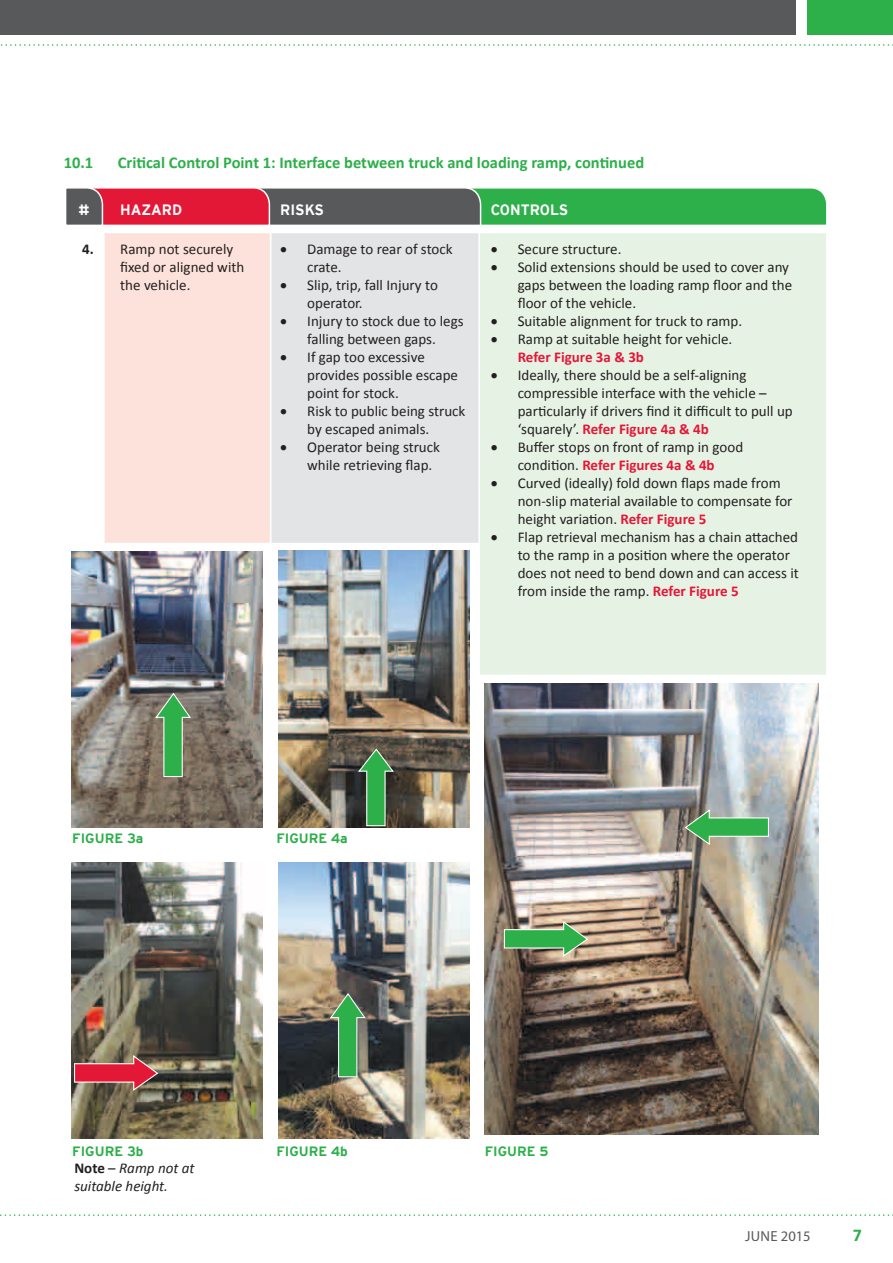
<style>
.page{position:relative;width:893px;height:1263px;background:#fff}
.page>*{position:absolute;margin:0;border:0;box-sizing:border-box;transform-origin:0 0}
.t1{font:700 18px "Calibri";color:#2daf4a}
.t2{font:700 16.5px "Calibri";color:#2daf4a}
.t3{font:15px/18px "Calibri";color:#231f20}
.t4{font:italic 15px/18px "Calibri";color:#231f20}
.t5{font:700 15px "Interstate";color:#fff;scale:.95 1}
.t6{font:700 15px "Interstate";color:#fff}
.t7{font:14.55px "Myriad Pro";letter-spacing:.01em;color:#58595b}
.t8{font:700 13.5px "Interstate";color:#2daf4a}
.s1{font-weight:700}
.s2{font-weight:700;color:#e31837}
.s3{font-weight:700;font-style:normal}
.s4{font-style:normal}
</style>
<div class="page">
<svg style="left:1px;top:44px;width:892px;height:2px"></svg>
<svg style="left:0;top:1214px;width:893px;height:2px"></svg>
<div style="left:808px;top:0;width:85px;height:34px;background:#2daf4a"></div>
<div style="left:0;top:0;width:795px;height:34px;background:#58595b"></div>
<div style="left:270px;top:232px;width:211px;height:312px;background:#e3e4e5;border:2px solid #fff"></div>
<div style="left:103px;top:232px;width:168px;height:312px;background:#fce2da;border:2px solid #fff"></div>
<div style="left:478px;top:232px;width:350px;height:444px;background:#e6f3e4;border:2px solid #fff"></div>
<svg style="left:66px;top:188px;width:761px;height:37px;background:#687651"></svg>
<img style="left:71px;top:551px;width:192px;height:276px">
<img style="left:71px;top:862px;width:192px;height:276px">
<img style="left:278px;top:551px;width:192px;height:276px">
<img style="left:278px;top:862px;width:192px;height:276px">
<img style="left:485px;top:684px;width:334px;height:450px">
<svg style="left:503px;top:920px;width:86px;height:37px;background:#73a16b"></svg>
<svg style="left:357px;top:747px;width:37px;height:80px;background:#457a4c"></svg>
<svg style="left:154px;top:692px;width:38px;height:86px;background:#669765"></svg>
<svg style="left:329px;top:992px;width:37px;height:86px;background:#568c5c"></svg>
<svg style="left:73px;top:1054px;width:86px;height:37px;background:#ab4f52"></svg>
<svg style="left:684px;top:808px;width:85px;height:37px;background:#75ad7d"></svg>
<p class="t2" style="left:64px;top:152px;width:31px">10.1</p>
<p class="t2" style="left:118px;top:152px;width:528px">Critical Control Point 1: Interface between truck and loading ramp, continued</p>
<p class="t6" style="left:78px;top:201px;width:13px">#</p>
<p class="t5" style="left:120px;top:201px;width:45px">HAZARD</p>
<p class="t5" style="left:280px;top:201px;width:20px">RISKS</p>
<p class="t5" style="left:491px;top:201px;width:21px">CONTROLS</p>
<p class="t3" style="left:120px;top:240px;width:126px;text-indent:-38px"><span class="s1">4.</span> Ramp not securely fixed or aligned with the vehicle.</p>
<p class="t3" style="left:307px;top:240px;width:147px;text-indent:-27px">• Damage to rear of stock crate.</p>
<p class="t3" style="left:491px;top:240px;width:132px">• Secure structure.</p>
<p class="t3" style="left:518px;top:258px;width:276px;text-indent:-27px">• Solid extensions should be used to cover any gaps between the loading ramp floor and the floor of the vehicle.</p>
<p class="t3" style="left:491px;top:312px;width:253px">• Suitable alignment for truck to ramp.</p>
<p class="t3" style="left:518px;top:330px;width:216px;text-indent:-27px">• Ramp at suitable height for vehicle.<br><span class="s2">Refer Figure 3a &amp; 3b</span></p>
<p class="t3" style="left:518px;top:366px;width:277px;text-indent:-27px">• Ideally, there should be a self-aligning compressible interface with the vehicle – particularly if drivers find it difficult to pull up ‘squarely’. <span class="s2">Refer Figure 4a &amp; 4b</span></p>
<p class="t3" style="left:491px;top:438px;width:254px;text-align:center">• Buffer stops on front of ramp in good condition. <span class="s2">Refer Figures 4a &amp; 4b</span></p>
<p class="t3" style="left:518px;top:474px;width:276px;text-indent:-27px">• Curved (ideally) fold down flaps made from non-slip material available to compensate for height variation. <span class="s2">Refer Figure 5</span></p>
<p class="t3" style="left:518px;top:528px;width:283px;text-indent:-27px">• Flap retrieval mechanism has a chain attached to the ramp in a position where the operator does not need to bend down and can access it from inside the ramp. <span class="s2">Refer Figure 5</span></p>
<p class="t3" style="left:307px;top:276px;width:132px;text-indent:-27px">• Slip, trip, fall Injury to operator.</p>
<p class="t3" style="left:280px;top:312px;width:185px;text-align:center">• Injury to stock due to legs falling between gaps.</p>
<p class="t3" style="left:307px;top:348px;width:152px;text-indent:-27px">• If gap too excessive provides possible escape point for stock.</p>
<p class="t3" style="left:307px;top:402px;width:160px;text-indent:-27px">• Risk to public being struck by escaped animals.</p>
<p class="t3" style="left:307px;top:438px;width:134px;text-indent:-27px">• Operator being struck while retrieving flap.</p>
<p class="t8" style="left:72px;top:831px;width:18px">FIGURE</p>
<p class="t8" style="left:127px;top:831px;width:18px">3A</p>
<p class="t8" style="left:276px;top:831px;width:18px">FIGURE</p>
<p class="t8" style="left:331px;top:831px;width:18px">4A</p>
<p class="t8" style="left:72px;top:1143px;width:18px">FIGURE</p>
<p class="t8" style="left:127px;top:1143px;width:18px">3B</p>
<p class="t8" style="left:276px;top:1143px;width:18px">FIGURE</p>
<p class="t8" style="left:331px;top:1143px;width:18px">4B</p>
<p class="t8" style="left:485px;top:1143px;width:18px">FIGURE</p>
<p class="t8" style="left:539px;top:1143px;width:10px">5</p>
<p class="t4" style="left:74px;top:1159px;width:122px"><span class="s3">Note</span> <span class="s4">–</span> Ramp not at suitable height.</p>
<p class="t7" style="left:745px;top:1227px;width:67px">JUNE 2015</p>
<p class="t1" style="left:853px;top:1223px;width:11px">7</p>
</div>
